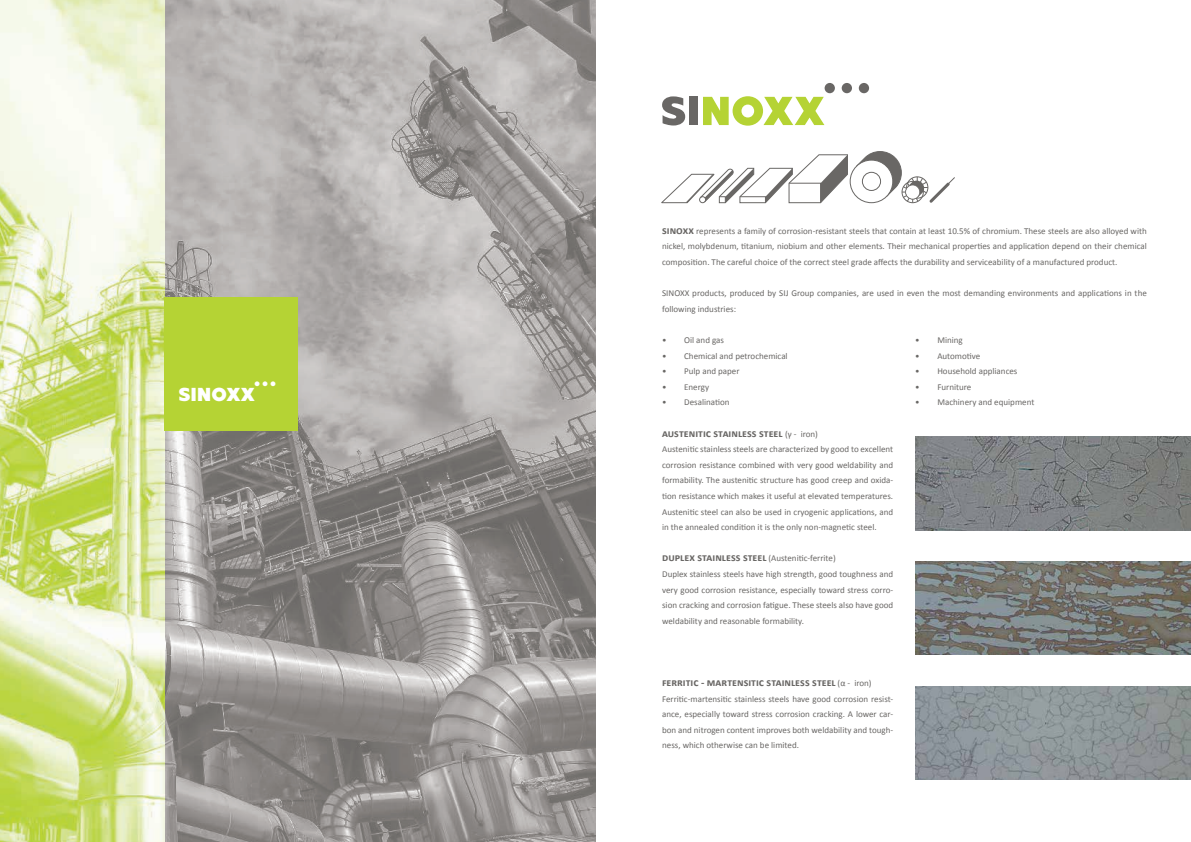
<style>
.page{position:relative;width:1191px;height:842px;background:#fff}
.page>*{position:absolute;margin:0;border:0;box-sizing:border-box;transform-origin:0 0}
.t1{font:700 19.5px "sibrand 9";letter-spacing:.005em;color:#fff}
.t2{font:700 11px "Calibri";color:#696765}
.t3{font:9px/15.6px "Calibri";color:#696765;text-align:justify}
.s1{font-weight:700;font-size:11px}
.s2{font-weight:400;font-size:9px}
</style>
<div class="page">
<svg style="left:850px;top:160px;width:42px;height:43px"></svg>
<div style="left:849px;top:160px;width:44px;height:43px;border:1px solid #696765;border-radius:50%"></div>
<svg style="left:855px;top:151px;width:100px;height:52px"></svg>
<svg style="left:661px;top:154px;width:187px;height:50px"></svg>
<svg style="left:662px;top:96px;width:23px;height:30px"></svg>
<div style="left:689px;top:97px;width:8px;height:28px;background:#696765"></div>
<svg style="left:703px;top:83px;width:166px;height:43px"></svg>
<img style="left:915px;top:437px;width:276px;height:93px">
<img style="left:915px;top:561px;width:276px;height:94px">
<img style="left:915px;top:686px;width:276px;height:94px">
<img style="left:164px;top:0;width:431px;height:842px">
<img style="left:0;top:0;width:164px;height:842px">
<div style="left:164px;top:298px;width:134px;height:133px;background:#b5d334"></div>
<h1 class="t1" style="left:178px;top:382px;width:99px">SINOXX˙</h1>
<p class="t3" style="left:662px;top:223px;width:486px"><span class="s1">SINOXX</span> represents a family of corrosion-resistant steels that contain at least 10.5% of chromium. These steels are also alloyed with nickel, molybdenum, titanium, niobium and other elements. Their mechanical properties and application depend on their chemical composition. The careful choice of the correct steel grade affects the durability and serviceability of a manufactured product.</p>
<p class="t3" style="left:662px;top:285px;width:486px">SINOXX products, produced by SIJ Group companies, are used in even the most demanding environments and applications in the following industries:</p>
<p class="t3" style="left:662px;top:332px;width:63px">• Oil and gas</p>
<p class="t3" style="left:662px;top:347px;width:127px">• Chemical and petrochemical</p>
<p class="t3" style="left:662px;top:363px;width:79px">• Pulp and paper</p>
<p class="t3" style="left:662px;top:379px;width:48px">• Energy</p>
<p class="t3" style="left:662px;top:394px;width:69px">• Desalination</p>
<p class="t2" style="left:662px;top:426px;width:157px">AUSTENITIC STAINLESS STEEL <span class="s2">(γ - iron)</span></p>
<p class="t3" style="left:662px;top:441px;width:233px">Austenitic stainless steels are characterized by good to excellent corrosion resistance combined with very good weldability and formability. The austenitic structure has good creep and oxida&shy;tion resistance which makes it useful at elevated temperatures.<br>Austenitic steel can also be used in cryogenic applications, and in the annealed condition it is the only non-magnetic steel.</p>
<p class="t2" style="left:662px;top:551px;width:175px">DUPLEX STAINLESS STEEL <span class="s2">(Austenitic-ferrite)</span></p>
<p class="t3" style="left:662px;top:566px;width:233px">Duplex stainless steels have high strength, good toughness and very good corrosion resistance, especially toward stress corro&shy;sion cracking and corrosion fatigue. These steels also have good weldability and reasonable formability.</p>
<p class="t3" style="left:915px;top:332px;width:49px">• Mining</p>
<p class="t3" style="left:915px;top:347px;width:67px">• Automotive</p>
<p class="t3" style="left:915px;top:363px;width:104px">• Household appliances</p>
<p class="t3" style="left:915px;top:379px;width:58px">• Furniture</p>
<p class="t3" style="left:915px;top:394px;width:121px">• Machinery and equipment</p>
<p class="t2" style="left:662px;top:676px;width:211px">FERRITIC - MARTENSITIC STAINLESS STEEL <span class="s2">(α - iron)</span></p>
<p class="t3" style="left:662px;top:690px;width:233px">Ferritic-martensitic stainless steels have good corrosion resist&shy;ance, especially toward stress corrosion cracking. A lower car&shy;bon and nitrogen content improves both weldability and tough&shy;ness, which otherwise can be limited.</p>
</div>
